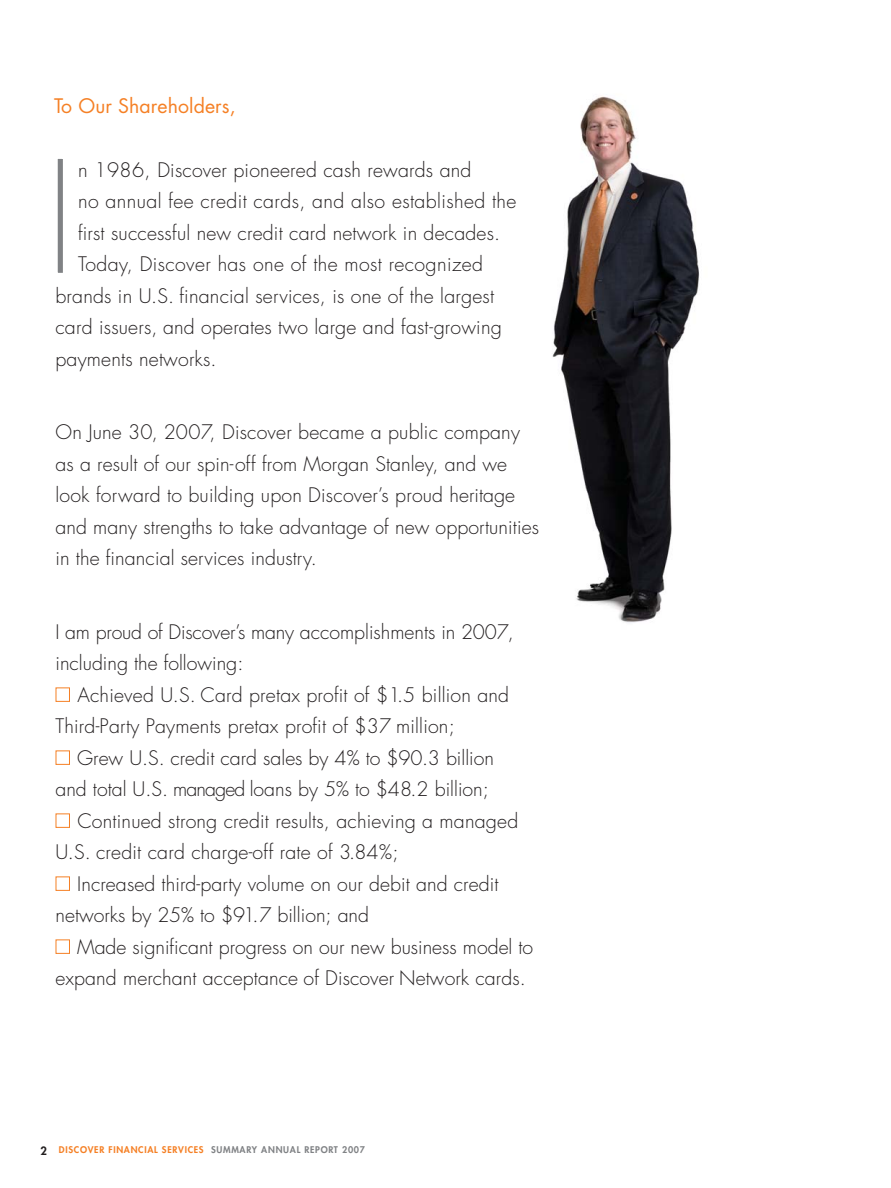
<style>
.page{position:relative;width:891px;height:1188px;background:#fff}
.page>*{position:absolute;margin:0;border:0;box-sizing:border-box;transform-origin:0 0}
.t1{font:300 19.5px/31.5px "Futura";letter-spacing:.01em;color:#231f20}
.t2{font:19.5px "Futura";letter-spacing:.005em;color:#f58025}
.t3{font:800 11.25px "Futura";color:#231f20}
.t4{font:800 9px "Futura";letter-spacing:.08em;color:#f58025}
.s1{color:#808285}
</style>
<div class="page">
<img style="left:552px;top:96px;width:148px;height:527px">
<div style="left:57px;top:158px;width:7px;height:116px;background:#808285"></div>
<div style="left:56px;top:157px;width:9px;height:118px;border:2px solid #fff"></div>
<div style="left:56px;top:687px;width:14px;height:15px;border:1px solid #f58025"></div>
<div style="left:56px;top:750px;width:14px;height:15px;border:1px solid #f58025"></div>
<div style="left:56px;top:813px;width:14px;height:15px;border:1px solid #f58025"></div>
<div style="left:56px;top:876px;width:14px;height:15px;border:1px solid #f58025"></div>
<div style="left:56px;top:939px;width:14px;height:15px;border:1px solid #f58025"></div>
<p class="t2" style="left:54px;top:96px;width:183px">To Our Shareholders,</p>
<p class="t1" style="left:78px;top:156px;width:395px">n 1986, Discover pioneered cash rewards and</p>
<p class="t1" style="left:78px;top:187px;width:440px">no annual fee credit cards, and also established the</p>
<p class="t1" style="left:78px;top:219px;width:424px">first successful new credit card network in decades.</p>
<p class="t1" style="left:78px;top:250px;width:406px">Today, Discover has one of the most recognized</p>
<p class="t1" style="left:56px;top:282px;width:440px">brands in U.S. financial services, is one of the largest</p>
<p class="t1" style="left:56px;top:313px;width:448px">card issuers, and operates two large and fast-growing</p>
<p class="t1" style="left:56px;top:345px;width:163px">payments networks.</p>
<p class="t1" style="left:56px;top:418px;width:485px">On June 30, 2007, Discover became a public company as a result of our spin-off from Morgan Stanley, and we look forward to building upon Discover’s proud heritage and many strengths to take advantage of new opportunities in the financial services industry.</p>
<p class="t1" style="left:56px;top:618px;width:460px">I am proud of Discover’s many accomplishments in 2007, including the following:</p>
<p class="t1" style="left:56px;top:681px;width:455px;text-indent:22px">Achieved U.S. Card pretax profit of $1.5 billion and<br>Third-Party Payments pretax profit of $37 million;</p>
<p class="t1" style="left:77px;top:744px;width:418px">Grew U.S. credit card sales by 4% to $90.3 billion</p>
<p class="t1" style="left:56px;top:775px;width:435px">and total U.S. managed loans by 5% to $48.2 billion;</p>
<p class="t1" style="left:77px;top:807px;width:442px">Continued strong credit results, achieving a managed</p>
<p class="t1" style="left:56px;top:838px;width:344px">U.S. credit card charge-off rate of 3.84%;</p>
<p class="t1" style="left:77px;top:870px;width:423px">Increased third-party volume on our debit and credit</p>
<p class="t1" style="left:56px;top:901px;width:315px">networks by 25% to $91.7 billion; and</p>
<p class="t1" style="left:77px;top:933px;width:458px">Made significant progress on our new business model to</p>
<p class="t1" style="left:56px;top:964px;width:472px">expand merchant acceptance of Discover Network cards.</p>
<p class="t3" style="left:40px;top:1145px;width:8px">2</p>
<p class="t4" style="left:59px;top:1146px;width:308px">DISCOVER FINANCIAL SERVICES <span class="s1">SUMMARY ANNUAL REPORT 2007</span></p>
</div>
